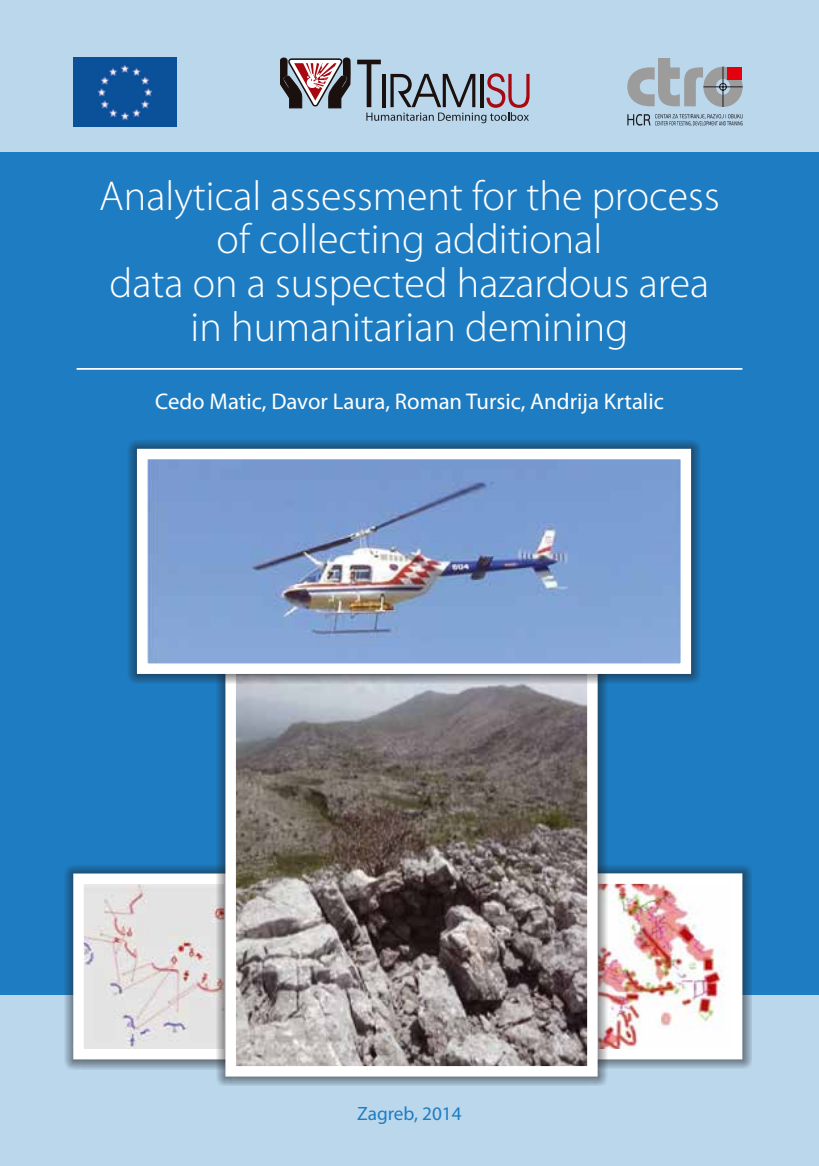
<style>
.page{position:relative;width:819px;height:1166px;background:#1e7dc2}
.page>*{position:absolute;margin:0;border:0;box-sizing:border-box;transform-origin:0 0}
.t1{font:300 42px/43.8px "Myriad Pro";color:#fff;text-align:center}
.t2{font:22.75px "Myriad Pro";color:#fff}
.t3{font:19.25px "Myriad Pro";color:#1e7dc2}
</style>
<div class="page">
<div style="left:0;top:0;width:819px;height:151px;background:#bbd7ec"></div>
<div style="left:0;top:995px;width:819px;height:171px;background:#bbd7ec"></div>
<hr style="left:77px;top:368px;width:665px;height:2px;background:#fff">
<svg style="left:65px;top:865px;width:151px;height:204px"></svg>
<svg style="left:68px;top:868px;width:148px;height:196px;background:#d8d9dc"></svg>
<svg style="left:607px;top:864px;width:145px;height:205px"></svg>
<img style="left:607px;top:868px;width:140px;height:196px">
<svg style="left:216px;top:683px;width:391px;height:403px;background:#84a2bc"></svg>
<svg style="left:220px;top:683px;width:383px;height:399px;background:#8b8584"></svg>
<svg style="left:128px;top:440px;width:573px;height:243px;fill:#1d70ad"></svg>
<svg style="left:132px;top:443px;width:564px;height:236px;background:#8ba6cf"></svg>
<svg style="left:627px;top:58px;width:115px;height:49px"></svg>
<svg style="left:627px;top:114px;width:115px;height:12px"></svg>
<svg style="left:280px;top:58px;width:70px;height:50px"></svg>
<svg style="left:357px;top:60px;width:172px;height:63px"></svg>
<img style="left:73px;top:58px;width:103px;height:68px">
<p class="t1" style="left:99px;top:174px;width:621px">Analytical assessment for the process of collecting additional<br>data on a suspected hazardous area in humanitarian demining</p>
<p class="t2" style="left:155px;top:389px;width:510px">Cedo Matic, Davor Laura, Roman Tursic, Andrija Krtalic</p>
<p class="t3" style="left:357px;top:1103px;width:106px">Zagreb, 2014</p>
</div>
